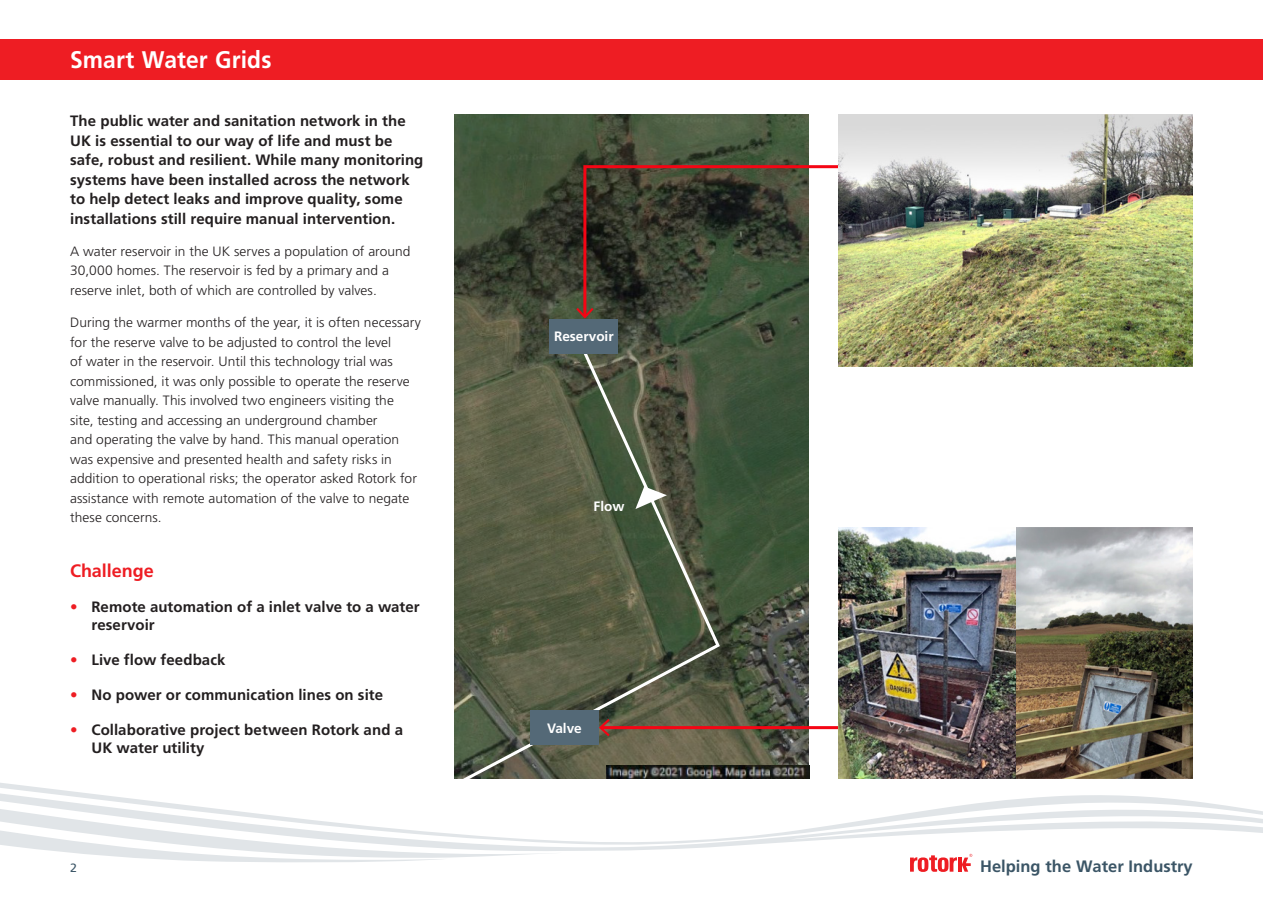
<style>
.page{position:relative;width:1263px;height:919px;background:#fff}
.page>*{position:absolute;margin:0;border:0;box-sizing:border-box;transform-origin:0 0}
.t1{font:700 24px "Frutiger LT Std";letter-spacing:.005em;color:#fff;scale:.95 1}
.t2{font:700 18px "Frutiger LT Std";letter-spacing:-.005em;color:#ee1d23}
.t3{font:700 16.5px "Frutiger LT Std";color:#3b5566}
.t4{font:700 15px/19.5px "Frutiger LT Std";letter-spacing:.005em;color:#231f20}
.t5{font:700 13.65px "Frutiger LT Pro";color:#fff}
.t6{font:300 13.5px/19.5px "Frutiger LT Std";color:#231f20}
.t7{font:12px "Frutiger LT Std";color:#3b5566}
.s1{color:#ee1d23}
</style>
<div class="page">
<svg style="left:0;top:772px;width:1263px;height:100px"></svg>
<svg style="left:910px;top:853px;width:62px;height:18px"></svg>
<div style="left:0;top:39px;width:1263px;height:41px;background:#ee1d23"></div>
<img style="left:454px;top:115px;width:354px;height:650px">
<svg style="left:454px;top:346px;width:268px;height:432px;background:#565c46"></svg>
<div style="left:549px;top:318px;width:69px;height:35px;background:#546977"></div>
<svg style="left:635px;top:486px;width:32px;height:23px"></svg>
<div style="left:530px;top:710px;width:69px;height:35px;background:#546977"></div>
<svg style="left:582px;top:164px;width:256px;height:155px;background:#535346"></svg>
<svg style="left:576px;top:308px;width:17px;height:10px"></svg>
<hr style="left:601px;top:726px;width:591px;height:3px;background:#f50514">
<svg style="left:599px;top:719px;width:11px;height:17px"></svg>
<img style="left:838px;top:115px;width:355px;height:251px">
<img style="left:838px;top:527px;width:355px;height:251px">
<img style="left:607px;top:765px;width:202px;height:13px">
<h1 class="t1" style="left:70px;top:45px;width:214px">Smart Water Grids</h1>
<p class="t4" style="left:70px;top:111px;width:355px">The public water and sanitation network in the UK is essential to our way of life and must be safe, robust and resilient. While many monitoring systems have been installed across the network to help detect leaks and improve quality, some installations still require manual intervention.</p>
<p class="t6" style="left:70px;top:242px;width:342px">A water reservoir in the UK serves a population of around<br>30,000 homes. The reservoir is fed by a primary and a reserve inlet, both of which are controlled by valves.</p>
<p class="t6" style="left:70px;top:313px;width:352px">During the warmer months of the year, it is often necessary for the reserve valve to be adjusted to control the level<br>of water in the reservoir. Until this technology trial was commissioned, it was only possible to operate the reserve valve manually. This involved two engineers visiting the<br>site, testing and accessing an underground chamber<br>and operating the valve by hand. This manual operation was expensive and presented health and safety risks in addition to operational risks; the operator asked Rotork for assistance with remote automation of the valve to negate these concerns.</p>
<h2 class="t2" style="left:70px;top:559px;width:85px">Challenge</h2>
<p class="t4" style="left:91px;top:597px;width:330px;line-height:18px;text-indent:-21px"><span class="s1">•</span> Remote automation of a inlet valve to a water reservoir</p>
<p class="t4" style="left:70px;top:649px;width:157px"><span class="s1">•</span> Live flow feedback</p>
<p class="t4" style="left:70px;top:684px;width:314px"><span class="s1">•</span> No power or communication lines on site</p>
<p class="t4" style="left:91px;top:720px;width:313px;line-height:18px;text-indent:-21px"><span class="s1">•</span> Collaborative project between Rotork and a<br>UK water utility</p>
<p class="t5" style="left:554px;top:328px;width:61px">Reservoir</p>
<p class="t5" style="left:594px;top:498px;width:32px">Flow</p>
<p class="t5" style="left:547px;top:719px;width:36px">Valve</p>
<p class="t7" style="left:70px;top:860px;width:8px">2</p>
<p class="t3" style="left:980px;top:856px;width:214px">Helping the Water Industry</p>
</div>
